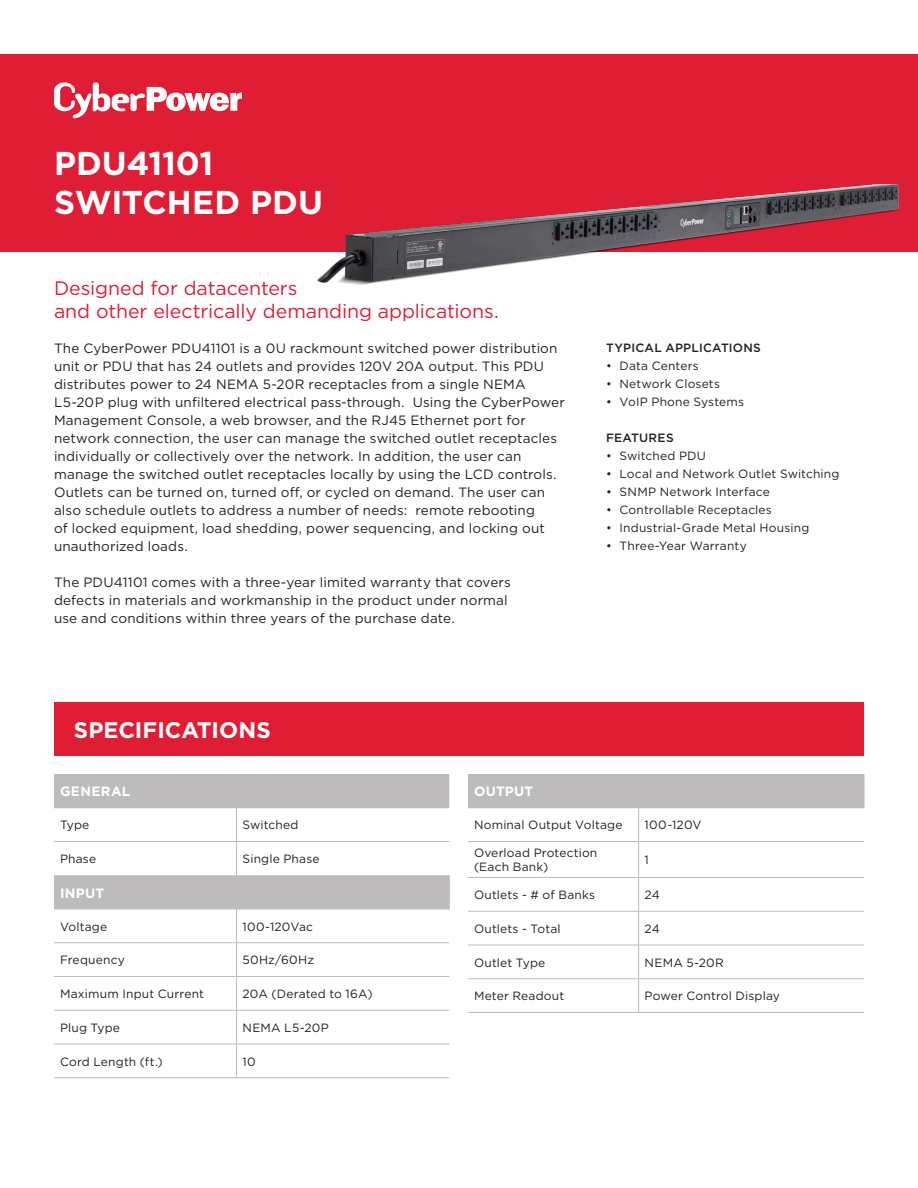
<style>
.page{position:relative;width:918px;height:1188px;background:#fff}
.page>*{position:absolute;margin:0;border:0;box-sizing:border-box;transform-origin:0 0}
.TITLE_DESCRIPTION{font:700 33px "Gotham";letter-spacing:-.005em;color:#fff}
.TITLE_DESCRIPTION-2{font:700 22.5px "Gotham";color:#fff}
.TITLE_DESCRIPTION-3{font:19.5px/23.4px "Gotham";letter-spacing:-.005em;color:#df1d35}
.Paragraph{font:13.5px/18px "Gotham";letter-spacing:.01em;color:#231f20}
.TITLE_DESCRIPTION-4{font:700 13.5px "Gotham";letter-spacing:.02em;color:#fff}
.TITLE_DESCRIPTION-5{font:12px/14.4px "Gotham";letter-spacing:.015em;color:#231f20}
.Paragraph-2{font:500 12px "Gotham";letter-spacing:.02em;color:#231f20}
</style>
<div class="page">
<div style="left:0;top:54px;width:918px;height:198px;background:#df1d35"></div>
<svg style="left:54px;top:82px;width:188px;height:36px"></svg>
<img style="left:317px;top:183px;width:584px;height:102px">
<div style="left:54px;top:702px;width:810px;height:54px;background:#df1d35"></div>
<svg style="left:54px;top:774px;width:395px;height:135px"></svg>
<hr style="left:54px;top:1077px;width:183px;height:1px;background:#bdbbbb">
<hr style="left:237px;top:1077px;width:212px;height:1px;background:#bdbbbb">
<hr style="left:236px;top:774px;width:1px;height:33px;background:#bdbbbb">
<hr style="left:54px;top:807px;width:183px;height:1px;background:#bdbbbb">
<hr style="left:237px;top:807px;width:212px;height:1px;background:#bdbbbb">
<hr style="left:236px;top:808px;width:1px;height:33px;background:#bdbbbb">
<hr style="left:54px;top:841px;width:183px;height:1px;background:#bdbbbb">
<hr style="left:237px;top:841px;width:212px;height:1px;background:#bdbbbb">
<hr style="left:236px;top:842px;width:1px;height:33px;background:#bdbbbb">
<hr style="left:236px;top:909px;width:1px;height:33px;background:#bdbbbb">
<hr style="left:54px;top:942px;width:183px;height:1px;background:#bdbbbb">
<hr style="left:237px;top:942px;width:212px;height:1px;background:#bdbbbb">
<hr style="left:236px;top:943px;width:1px;height:33px;background:#bdbbbb">
<hr style="left:54px;top:976px;width:183px;height:1px;background:#bdbbbb">
<hr style="left:237px;top:976px;width:212px;height:1px;background:#bdbbbb">
<hr style="left:236px;top:977px;width:1px;height:33px;background:#bdbbbb">
<hr style="left:54px;top:1010px;width:183px;height:1px;background:#bdbbbb">
<hr style="left:237px;top:1010px;width:212px;height:1px;background:#bdbbbb">
<hr style="left:236px;top:1011px;width:1px;height:33px;background:#bdbbbb">
<hr style="left:54px;top:1044px;width:183px;height:1px;background:#bdbbbb">
<hr style="left:237px;top:1044px;width:212px;height:1px;background:#bdbbbb">
<hr style="left:236px;top:1044px;width:1px;height:33px;background:#bdbbbb">
<hr style="left:236px;top:875px;width:1px;height:34px;background:#bdbbbb">
<hr style="left:449px;top:875px;width:1px;height:34px;background:#bdbbbb">
<hr style="left:54px;top:909px;width:183px;height:1px;background:#bdbbbb">
<hr style="left:237px;top:909px;width:213px;height:1px;background:#bdbbbb">
<div style="left:468px;top:774px;width:396px;height:33px;background:#bdbbbb"></div>
<hr style="left:638px;top:808px;width:1px;height:33px;background:#bdbbbb">
<hr style="left:638px;top:842px;width:1px;height:35px;background:#bdbbbb">
<hr style="left:638px;top:878px;width:1px;height:33px;background:#bdbbbb">
<hr style="left:468px;top:911px;width:171px;height:1px;background:#bdbbbb">
<hr style="left:639px;top:911px;width:225px;height:1px;background:#bdbbbb">
<hr style="left:638px;top:912px;width:1px;height:33px;background:#bdbbbb">
<hr style="left:468px;top:945px;width:171px;height:1px;background:#bdbbbb">
<hr style="left:639px;top:945px;width:225px;height:1px;background:#bdbbbb">
<hr style="left:638px;top:945px;width:1px;height:33px;background:#bdbbbb">
<hr style="left:468px;top:978px;width:171px;height:1px;background:#bdbbbb">
<hr style="left:639px;top:978px;width:225px;height:1px;background:#bdbbbb">
<hr style="left:638px;top:979px;width:1px;height:33px;background:#bdbbbb">
<hr style="left:468px;top:1012px;width:171px;height:1px;background:#bdbbbb">
<hr style="left:639px;top:1012px;width:225px;height:1px;background:#bdbbbb">
<hr style="left:638px;top:774px;width:1px;height:33px;background:#bdbbbb">
<hr style="left:864px;top:774px;width:1px;height:33px;background:#bdbbbb">
<hr style="left:468px;top:807px;width:171px;height:1px;background:#bdbbbb">
<hr style="left:468px;top:841px;width:171px;height:1px;background:#bdbbbb">
<hr style="left:468px;top:877px;width:171px;height:1px;background:#bdbbbb">
<hr style="left:639px;top:807px;width:225px;height:1px;background:#bdbbbb">
<hr style="left:639px;top:841px;width:225px;height:1px;background:#bdbbbb">
<hr style="left:639px;top:877px;width:225px;height:1px;background:#bdbbbb">
<p class="TITLE_DESCRIPTION" style="left:54px;top:142px;width:161px">PDU41101</p>
<p class="TITLE_DESCRIPTION" style="left:54px;top:181px;width:271px">SWITCHED PDU</p>
<p class="TITLE_DESCRIPTION-3" style="left:54px;top:276px;width:446px">Designed for datacenters<br>and other electrically demanding applications.</p>
<p class="Paragraph" style="left:54px;top:339px;width:513px">The CyberPower PDU41101 is a 0U rackmount switched power distribution unit or PDU that has 24 outlets and provides 120V 20A output. This PDU distributes power to 24 NEMA 5-20R receptacles from a single NEMA L5-20P plug with unfiltered electrical pass-through. Using the CyberPower Management Console, a web browser, and the RJ45 Ethernet port for network connection, the user can manage the switched outlet receptacles individually or collectively over the network. In addition, the user can manage the switched outlet receptacles locally by using the LCD controls.<br>Outlets can be turned on, turned off, or cycled on demand. The user can also schedule outlets to address a number of needs: remote rebooting<br>of locked equipment, load shedding, power sequencing, and locking out unauthorized loads.</p>
<p class="Paragraph" style="left:54px;top:573px;width:458px">The PDU41101 comes with a three-year limited warranty that covers defects in materials and workmanship in the product under normal use and conditions within three years of the purchase date.</p>
<p class="TITLE_DESCRIPTION-2" style="left:74px;top:715px;width:198px">SPECIFICATIONS</p>
<p class="Paragraph-2" style="left:606px;top:340px;width:156px">TYPICAL APPLICATIONS</p>
<p class="TITLE_DESCRIPTION-5" style="left:606px;top:358px;width:94px">• Data Centers</p>
<p class="TITLE_DESCRIPTION-5" style="left:606px;top:376px;width:115px">• Network Closets</p>
<p class="TITLE_DESCRIPTION-5" style="left:606px;top:394px;width:140px">• VoIP Phone Systems</p>
<p class="Paragraph-2" style="left:606px;top:430px;width:69px">FEATURES</p>
<p class="TITLE_DESCRIPTION-5" style="left:606px;top:448px;width:102px">• Switched PDU</p>
<p class="TITLE_DESCRIPTION-5" style="left:606px;top:466px;width:235px">• Local and Network Outlet Switching</p>
<p class="TITLE_DESCRIPTION-5" style="left:606px;top:484px;width:165px">• SNMP Network Interface</p>
<p class="TITLE_DESCRIPTION-5" style="left:606px;top:502px;width:167px">• Controllable Receptacles</p>
<p class="TITLE_DESCRIPTION-5" style="left:606px;top:520px;width:205px">• Industrial-Grade Metal Housing</p>
<p class="TITLE_DESCRIPTION-5" style="left:606px;top:538px;width:142px">• Three-Year Warranty</p>
<p class="TITLE_DESCRIPTION-4" style="left:60px;top:783px;width:72px">GENERAL</p>
<p class="TITLE_DESCRIPTION-5" style="left:60px;top:818px;width:31px">Type</p>
<p class="TITLE_DESCRIPTION-5" style="left:243px;top:818px;width:57px">Switched</p>
<p class="TITLE_DESCRIPTION-5" style="left:60px;top:851px;width:38px">Phase</p>
<p class="TITLE_DESCRIPTION-5" style="left:243px;top:851px;width:79px">Single Phase</p>
<p class="TITLE_DESCRIPTION-4" style="left:60px;top:884px;width:46px">INPUT</p>
<p class="TITLE_DESCRIPTION-5" style="left:60px;top:919px;width:49px">Voltage</p>
<p class="TITLE_DESCRIPTION-5" style="left:243px;top:919px;width:72px">100-120Vac</p>
<p class="TITLE_DESCRIPTION-5" style="left:60px;top:953px;width:66px">Frequency</p>
<p class="TITLE_DESCRIPTION-5" style="left:243px;top:953px;width:73px">50Hz/60Hz</p>
<p class="TITLE_DESCRIPTION-5" style="left:60px;top:986px;width:146px">Maximum Input Current</p>
<p class="TITLE_DESCRIPTION-5" style="left:243px;top:986px;width:132px">20A (Derated to 16A)</p>
<p class="TITLE_DESCRIPTION-5" style="left:60px;top:1020px;width:62px">Plug Type</p>
<p class="TITLE_DESCRIPTION-5" style="left:243px;top:1020px;width:88px">NEMA L5-20P</p>
<p class="TITLE_DESCRIPTION-5" style="left:60px;top:1054px;width:104px">Cord Length (ft.)</p>
<p class="TITLE_DESCRIPTION-5" style="left:243px;top:1054px;width:15px">10</p>
<p class="TITLE_DESCRIPTION-4" style="left:474px;top:783px;width:61px">OUTPUT</p>
<p class="TITLE_DESCRIPTION-5" style="left:474px;top:818px;width:150px">Nominal Output Voltage</p>
<p class="TITLE_DESCRIPTION-5" style="left:645px;top:818px;width:58px">100-120V</p>
<p class="TITLE_DESCRIPTION-5" style="left:474px;top:845px;width:125px">Overload Protection (Each Bank)</p>
<p class="TITLE_DESCRIPTION-5" style="left:645px;top:853px;width:6px">1</p>
<p class="TITLE_DESCRIPTION-5" style="left:474px;top:887px;width:123px">Outlets - # of Banks</p>
<p class="TITLE_DESCRIPTION-5" style="left:645px;top:887px;width:17px">24</p>
<p class="TITLE_DESCRIPTION-5" style="left:474px;top:921px;width:88px">Outlets - Total</p>
<p class="TITLE_DESCRIPTION-5" style="left:645px;top:921px;width:17px">24</p>
<p class="TITLE_DESCRIPTION-5" style="left:474px;top:955px;width:73px">Outlet Type</p>
<p class="TITLE_DESCRIPTION-5" style="left:645px;top:955px;width:81px">NEMA 5-20R</p>
<p class="TITLE_DESCRIPTION-5" style="left:474px;top:989px;width:92px">Meter Readout</p>
<p class="TITLE_DESCRIPTION-5" style="left:645px;top:989px;width:137px">Power Control Display</p>
</div>
